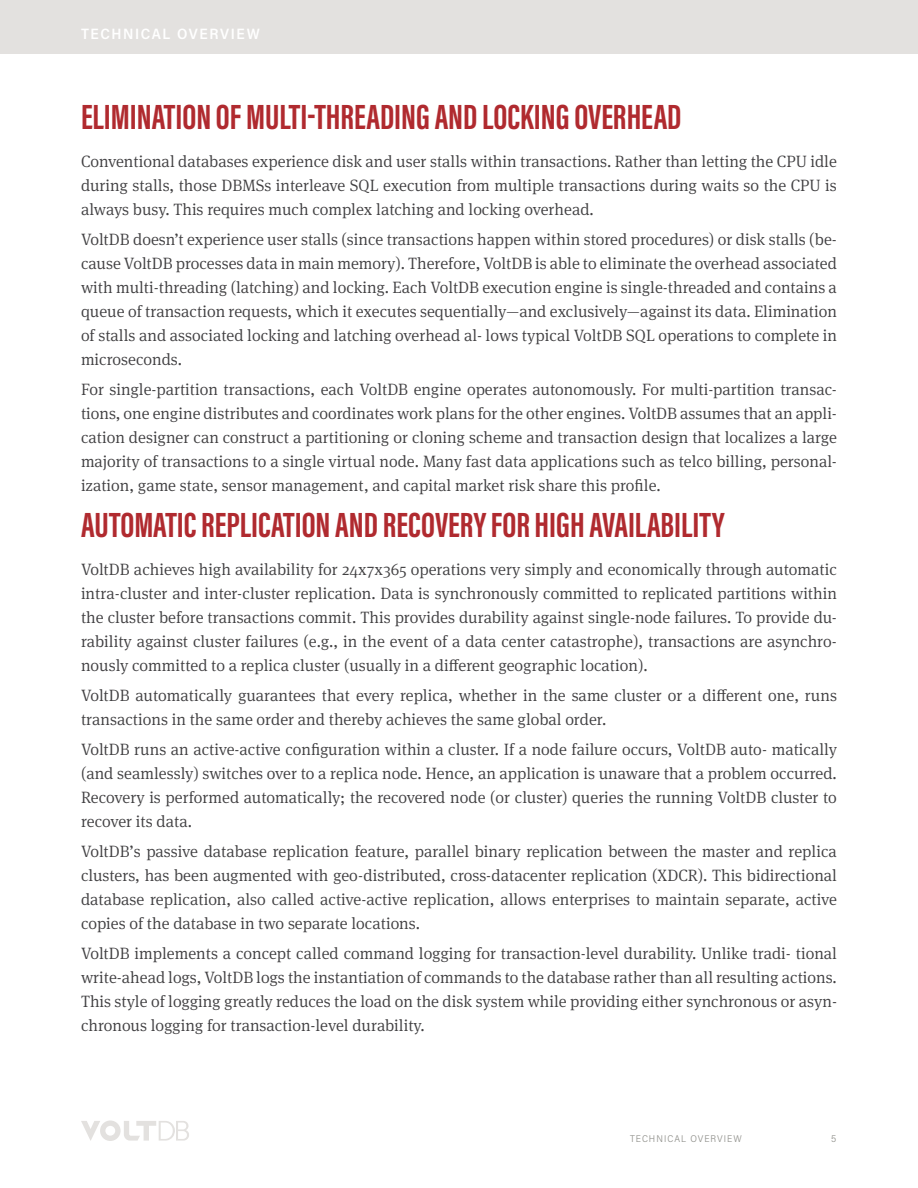
<style>
.page{position:relative;width:918px;height:1188px;background:#fff}
.page>*{position:absolute;margin:0;border:0;box-sizing:border-box;transform-origin:0 0}
.t1{font:700 36px "Acumin Pro Extra Cond";color:#b02a2f}
.t2{font:300 16.5px/24px "Meta Serif Pro";color:#414042;text-align:justify}
.t3{font:600 15px "Acumin Pro Semi Cond";letter-spacing:.105em;color:#fff}
.t4{font:300 9.75px "Acumin Pro Semi Cond";letter-spacing:.105em;color:#8d8d88}
</style>
<div class="page">
<div style="left:0;top:0;width:918px;height:54px;background:#e3e1df"></div>
<svg style="left:81px;top:1120px;width:108px;height:21px"></svg>
<p class="t3" style="left:81px;top:23px;width:180px">TECHNICAL OVERVIEW</p>
<h1 class="t1" style="left:81px;top:95px;width:602px">ELIMINATION OF MULTI-THREADING AND LOCKING OVERHEAD</h1>
<p class="t2" style="left:81px;top:148px;width:757px">Conventional databases experience disk and user stalls within transactions. Rather than letting the CPU idle during stalls, those DBMSs interleave SQL execution from multiple transactions during waits so the CPU is always busy. This requires much complex latching and locking overhead.</p>
<p class="t2" style="left:81px;top:226px;width:758px">VoltDB doesn’t experience user stalls (since transactions happen within stored procedures) or disk stalls (be&shy;cause VoltDB processes data in main memory). Therefore, VoltDB is able to eliminate the overhead associated with multi-threading (latching) and locking. Each VoltDB execution engine is single-threaded and contains a queue of transaction requests, which it executes sequentially—and exclusively—against its data. Elimination of stalls and associated locking and latching overhead al- lows typical VoltDB SQL operations to complete in microseconds.</p>
<p class="t2" style="left:81px;top:376px;width:758px">For single-partition transactions, each VoltDB engine operates autonomously. For multi-partition transac&shy;tions, one engine distributes and coordinates work plans for the other engines. VoltDB assumes that an appli&shy;cation designer can construct a partitioning or cloning scheme and transaction design that localizes a large majority of transactions to a single virtual node. Many fast data applications such as telco billing, personal&shy;ization, game state, sensor management, and capital market risk share this profile.</p>
<h1 class="t1" style="left:81px;top:503px;width:645px">AUTOMATIC REPLICATION AND RECOVERY FOR HIGH AVAILABILITY</h1>
<p class="t2" style="left:81px;top:556px;width:757px">VoltDB achieves high availability for 24x7x365 operations very simply and economically through automatic intra-cluster and inter-cluster replication. Data is synchronously committed to replicated partitions within the cluster before transactions commit. This provides durability against single-node failures. To provide du&shy;rability against cluster failures (e.g., in the event of a data center catastrophe), transactions are asynchro&shy;nously committed to a replica cluster (usually in a different geographic location).</p>
<p class="t2" style="left:81px;top:682px;width:757px">VoltDB automatically guarantees that every replica, whether in the same cluster or a different one, runs transactions in the same order and thereby achieves the same global order.</p>
<p class="t2" style="left:81px;top:736px;width:758px">VoltDB runs an active-active configuration within a cluster. If a node failure occurs, VoltDB auto- matically (and seamlessly) switches over to a replica node. Hence, an application is unaware that a problem occurred.<br>Recovery is performed automatically; the recovered node (or cluster) queries the running VoltDB cluster to recover its data.</p>
<p class="t2" style="left:81px;top:838px;width:758px">VoltDB’s passive database replication feature, parallel binary replication between the master and replica clusters, has been augmented with geo-distributed, cross-datacenter replication (XDCR). This bidirectional database replication, also called active-active replication, allows enterprises to maintain separate, active copies of the database in two separate locations.</p>
<p class="t2" style="left:81px;top:940px;width:758px">VoltDB implements a concept called command logging for transaction-level durability. Unlike tradi- tional write-ahead logs, VoltDB logs the instantiation of commands to the database rather than all resulting actions.<br>This style of logging greatly reduces the load on the disk system while providing either synchronous or asyn&shy;chronous logging for transaction-level durability.</p>
<p class="t4" style="left:630px;top:1132px;width:113px">TECHNICAL OVERVIEW</p>
<p class="t4" style="left:831px;top:1132px;width:7px">5</p>
</div>
